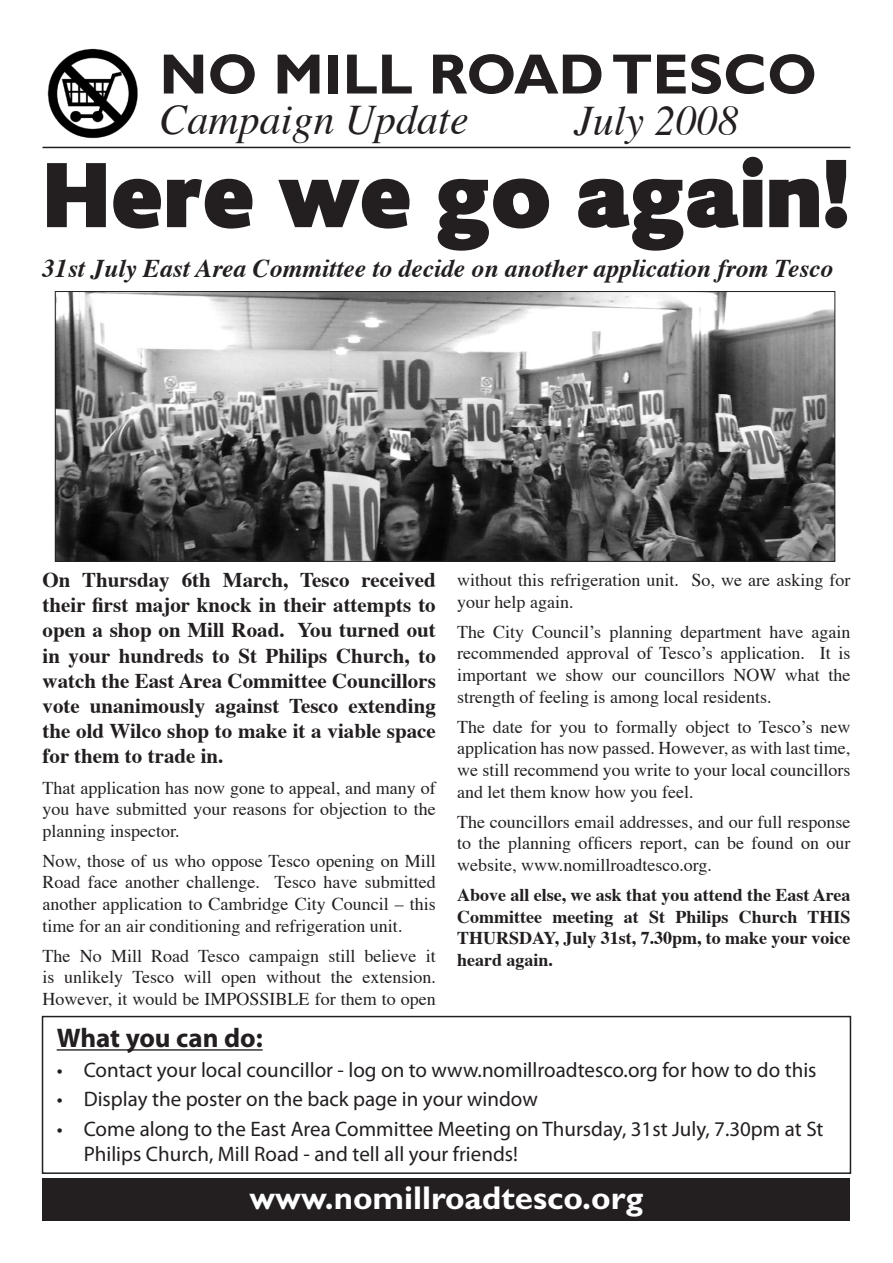
<style>
.page{position:relative;width:893px;height:1263px;background:#fff}
.page>*{position:absolute;margin:0;border:0;box-sizing:border-box;transform-origin:0 0}
.t1{font:96px "Democrat Sans Normal";color:#231f20}
.t2{font:700 57px "Gill Sans";color:#231f20}
.t3{font:italic 42px "Times";color:#231f20}
.t4{font:700 33px "Gill Sans";color:#fff}
.t5{font:700 27px "Myriad Pro";color:#231f20}
.t6{font:italic 700 25.5px "Times";color:#231f20}
.t7{font:700 21px/25.2px "Times";color:#231f20;text-align:justify}
.t8{font:21px/29.4px "Myriad Pro";color:#231f20}
.t9{font:18px/21.6px "Times";color:#231f20;text-align:justify}
.t10{font:700 18px/21.6px "Times";color:#231f20;text-align:justify}
</style>
<div class="page">
<img style="left:47px;top:48px;width:91px;height:91px">
<hr style="left:43px;top:147px;width:807px;height:1px;background:#231f20">
<img style="left:57px;top:293px;width:776px;height:266px">
<div style="left:42px;top:1016px;width:809px;height:158px;border:2px solid #231f20"></div>
<hr style="left:57px;top:1049px;width:206px;height:1px;background:#231f20">
<div style="left:43px;top:1178px;width:807px;height:42px;background:#231f20"></div>
<p class="t2" style="left:159px;top:41px;width:659px">NO MILL ROAD TESCO</p>
<p class="t3" style="left:159px;top:94px;width:311px">Campaign Update</p>
<p class="t3" style="left:574px;top:94px;width:166px">July 2008</p>
<p class="t1" style="left:43px;top:139px;width:809px">Here we go again!</p>
<p class="t6" style="left:43px;top:252px;width:792px">31st July East Area Committee to decide on another application from Tesco</p>
<p class="t7" style="left:43px;top:568px;width:395px">On Thursday 6th March, Tesco received their first major knock in their attempts to open a shop on Mill Road. You turned out in your hundreds to St Philips Church, to watch the East Area Committee Councillors vote unanimously against Tesco extending the old Wilco shop to make it a viable space for them to trade in.</p>
<p class="t9" style="left:43px;top:778px;width:395px">That application has now gone to appeal, and many of you have submitted your reasons for objection to the planning inspector.</p>
<p class="t9" style="left:43px;top:851px;width:395px">Now, those of us who oppose Tesco opening on Mill Road face another challenge. Tesco have submitted another application to Cambridge City Council – this time for an air conditioning and refrigeration unit.</p>
<p class="t9" style="left:43px;top:946px;width:395px">The No Mill Road Tesco campaign still believe it is unlikely Tesco will open without the extension.<br>However, it would be IMPOSSIBLE for them to open</p>
<p class="t9" style="left:457px;top:570px;width:395px">without this refrigeration unit. So, we are asking for your help again.</p>
<p class="t9" style="left:457px;top:622px;width:395px">The City Council’s planning department have again recommended approval of Tesco’s application. It is important we show our councillors NOW what the strength of feeling is among local residents.</p>
<p class="t9" style="left:457px;top:717px;width:395px">The date for you to formally object to Tesco’s new application has now passed. However, as with last time, we still recommend you write to your local councillors and let them know how you feel.</p>
<p class="t9" style="left:457px;top:812px;width:395px">The councillors email addresses, and our full response to the planning officers report, can be found on our website, www.nomillroadtesco.org.</p>
<p class="t10" style="left:457px;top:885px;width:395px">Above all else, we ask that you attend the East Area Committee meeting at St Philips Church THIS THURSDAY, July 31st, 7.30pm, to make your voice heard again.</p>
<p class="t5" style="left:57px;top:1020px;width:207px">What you can do:</p>
<p class="t8" style="left:84px;top:1054px;width:734px">Contact your local councillor - log on to www.nomillroadtesco.org for how to do this</p>
<p class="t8" style="left:84px;top:1084px;width:456px">Display the poster on the back page in your window</p>
<p class="t8" style="left:84px;top:1115px;width:741px;line-height:25.2px">Come along to the East Area Committee Meeting on Thursday, 31st July, 7.30pm at St<br>Philips Church, Mill Road - and tell all your friends!</p>
<p class="t8" style="left:57px;top:1054px;width:7px;text-align:justify">• • •</p>
<p class="t4" style="left:249px;top:1178px;width:395px">www.nomillroadtesco.org</p>
</div>
